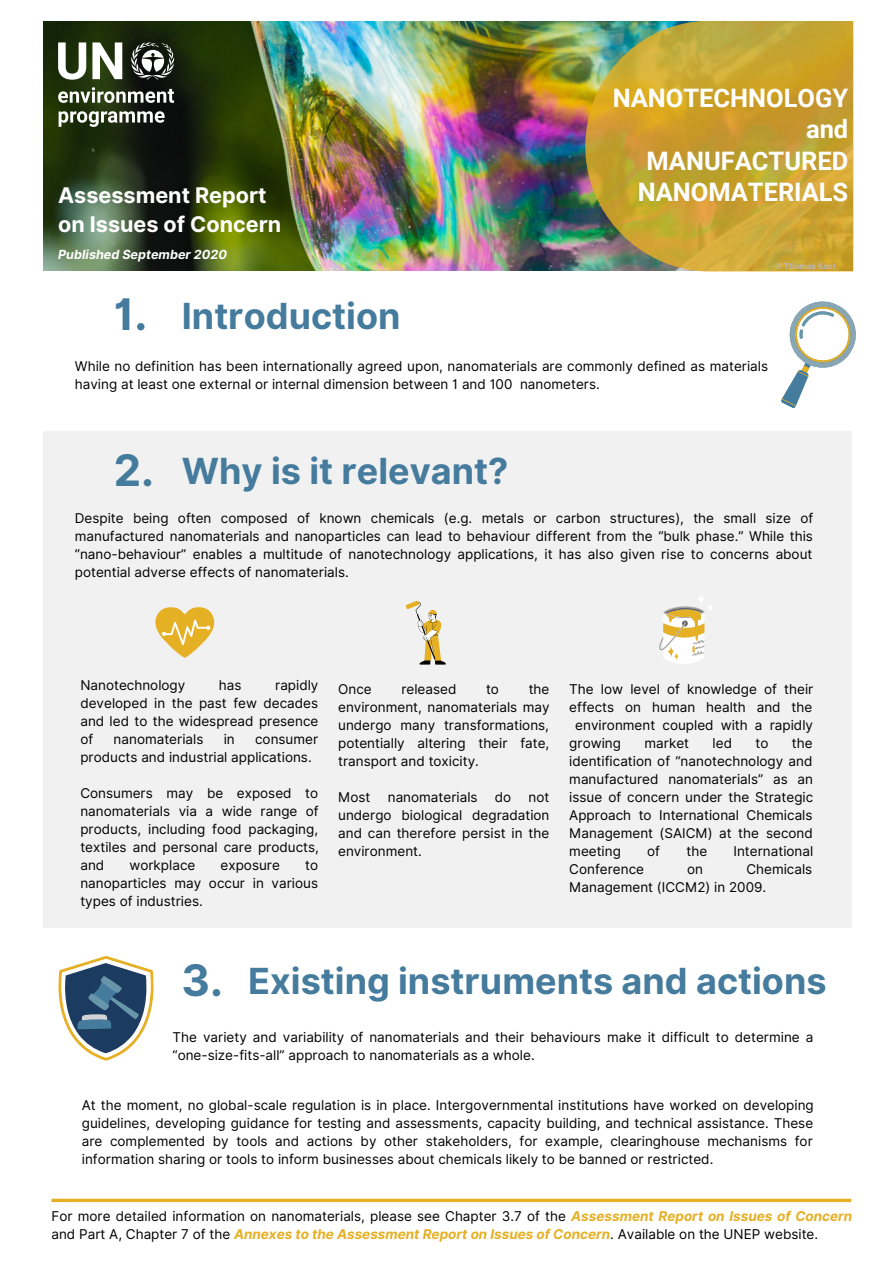
<style>
.page{position:relative;width:893px;height:1264px;background:#fff}
.page>*{position:absolute;margin:0;border:0;box-sizing:border-box;transform-origin:0 0}
.t1{font:700 43.5px "Inter";color:#457b9d}
.t2{font:700 36px "Inter";color:#457b9d}
.t3{font:700 25.5px/31.5px "Roboto";color:#fff;text-align:right}
.t4{font:700 21.6px/29.2px "Inter";color:#fff}
.t5{font:13.5px/18px "Inter";color:#000;text-align:justify}
.t6{font:italic 700 12.6px "Inter";color:#fff}
.t7{font:700 8.1px "Inter";color:#bbb5b5}
.s1{font-weight:700;font-style:italic;color:#e6b024}
</style>
<div class="page">
<svg style="left:781px;top:301px;width:75px;height:107px"></svg>
<div style="left:43px;top:430px;width:808px;height:497px;background:#f1f1f1"></div>
<img style="left:43px;top:21px;width:542px;height:250px">
<svg style="left:130px;top:42px;width:45px;height:38px"></svg>
<svg style="left:58px;top:42px;width:28px;height:38px"></svg>
<svg style="left:92px;top:42px;width:30px;height:37px"></svg>
<svg style="left:58px;top:87px;width:116px;height:16px"></svg>
<svg style="left:59px;top:111px;width:105px;height:16px"></svg>
<img style="left:585px;top:21px;width:268px;height:250px">
<svg style="left:155px;top:607px;width:60px;height:51px"></svg>
<svg style="left:659px;top:596px;width:53px;height:68px"></svg>
<svg style="left:405px;top:600px;width:41px;height:64px"></svg>
<svg style="left:58px;top:955px;width:96px;height:105px"></svg>
<svg style="left:51px;top:1198px;width:800px;height:4px;background:#eabe4b"></svg>
<p class="t4" style="left:58px;top:180px;width:225px">Assessment Report on Issues of Concern</p>
<p class="t6" style="left:58px;top:247px;width:170px">Published September 2020</p>
<p class="t3" style="left:612px;top:82px;width:237px">NANOTECHNOLOGY and<br>MANUFACTURED<br>NANOMATERIALS</p>
<p class="t7" style="left:775px;top:261px;width:62px">© Thomas Kast</p>
<p class="t1" style="left:114px;top:288px;width:35px">1.</p>
<p class="t2" style="left:182px;top:295px;width:220px">Introduction</p>
<p class="t5" style="left:75px;top:357px;width:694px">While no definition has been internationally agreed upon, nanomaterials are commonly defined as materials having at least one external or internal dimension between 1 and 100 nanometers.</p>
<p class="t1" style="left:114px;top:444px;width:42px">2.</p>
<p class="t2" style="left:182px;top:449px;width:328px">Why is it relevant?</p>
<p class="t5" style="left:75px;top:509px;width:739px">Despite being often composed of known chemicals (e.g. metals or carbon structures), the small size of manufactured nanomaterials and nanoparticles can lead to behaviour different from the “bulk phase.” While this “nano-behaviour” enables a multitude of nanotechnology applications, it has also given rise to concerns about potential adverse effects of nanomaterials.</p>
<p class="t5" style="left:80px;top:676px;width:239px;text-indent:195px">rapidly developed in the past few decades and led to the widespread presence of</p>
<p class="t5" style="left:80px;top:676px;width:106px">Nanotechnology</p>
<p class="t5" style="left:219px;top:676px;width:24px">has</p>
<p class="t5" style="left:114px;top:730px;width:91px">nanomaterials</p>
<p class="t5" style="left:224px;top:730px;width:13px">in</p>
<p class="t5" style="left:80px;top:730px;width:239px;text-indent:175px">consumer products and industrial applications.</p>
<p class="t5" style="left:80px;top:784px;width:240px">Consumers may be exposed to nanomaterials via a wide range of products, including food packaging, textiles and personal care products, and</p>
<p class="t5" style="left:129px;top:856px;width:67px">workplace</p>
<p class="t5" style="left:220px;top:856px;width:61px">exposure</p>
<p class="t5" style="left:80px;top:856px;width:239px;text-indent:225px">to nanoparticles may occur in various types of industries.</p>
<p class="t5" style="left:338px;top:680px;width:35px">Once</p>
<p class="t5" style="left:401px;top:680px;width:56px">released</p>
<p class="t5" style="left:486px;top:680px;width:14px">to</p>
<p class="t5" style="left:338px;top:680px;width:213px;text-indent:190px">the environment, nanomaterials may undergo many transformations, potentially altering their fate, transport and toxicity.</p>
<p class="t5" style="left:338px;top:788px;width:34px">Most</p>
<p class="t5" style="left:388px;top:788px;width:91px">nanomaterials</p>
<p class="t5" style="left:495px;top:788px;width:18px">do</p>
<p class="t5" style="left:338px;top:788px;width:213px;text-indent:190px">not undergo biological degradation and can therefore persist in the environment.</p>
<p class="t5" style="left:569px;top:680px;width:245px">The low level of knowledge of their</p>
<p class="t5" style="left:569px;top:698px;width:244px">effects on human health and the</p>
<p class="t5" style="left:575px;top:716px;width:239px">environment coupled with a rapidly</p>
<p class="t5" style="left:569px;top:734px;width:53px">growing</p>
<p class="t5" style="left:644px;top:734px;width:46px">market</p>
<p class="t5" style="left:712px;top:734px;width:21px">led</p>
<p class="t5" style="left:755px;top:734px;width:14px">to</p>
<p class="t5" style="left:569px;top:734px;width:245px;text-indent:223px">the identification of “nanotechnology and manufactured nanomaterials” as an issue of concern under the Strategic Approach to International Chemicals Management (SAICM) at the second meeting</p>
<p class="t5" style="left:647px;top:842px;width:14px">of</p>
<p class="t5" style="left:686px;top:842px;width:22px">the</p>
<p class="t5" style="left:733px;top:842px;width:81px">International</p>
<p class="t5" style="left:569px;top:860px;width:76px">Conference</p>
<p class="t5" style="left:687px;top:860px;width:17px">on</p>
<p class="t5" style="left:569px;top:860px;width:244px;text-indent:177px">Chemicals<br>Management (ICCM2) in 2009.</p>
<p class="t1" style="left:181px;top:954px;width:43px">3.</p>
<p class="t2" style="left:248px;top:959px;width:580px">Existing instruments and actions</p>
<p class="t5" style="left:172px;top:1028px;width:642px">The variety and variability of nanomaterials and their behaviours make it difficult to determine a “one-size-fits-all” approach to nanomaterials as a whole.</p>
<p class="t5" style="left:82px;top:1095px;width:733px">At the moment, no global-scale regulation is in place. Intergovernmental institutions have worked on developing guidelines, developing guidance for testing and assessments, capacity building, and technical assistance. These are complemented by tools and actions by other stakeholders, for example, clearinghouse mechanisms for information sharing or tools to inform businesses about chemicals likely to be banned or restricted.</p>
<p class="t5" style="left:51px;top:1206px;width:802px">For more detailed information on nanomaterials, please see Chapter 3.7 of the <span class="s1">Assessment Report on Issues of Concern </span>and Part A, Chapter 7 of the <span class="s1">Annexes to the Assessment Report on Issues of Concern</span>. Available on the UNEP website.</p>
</div>
